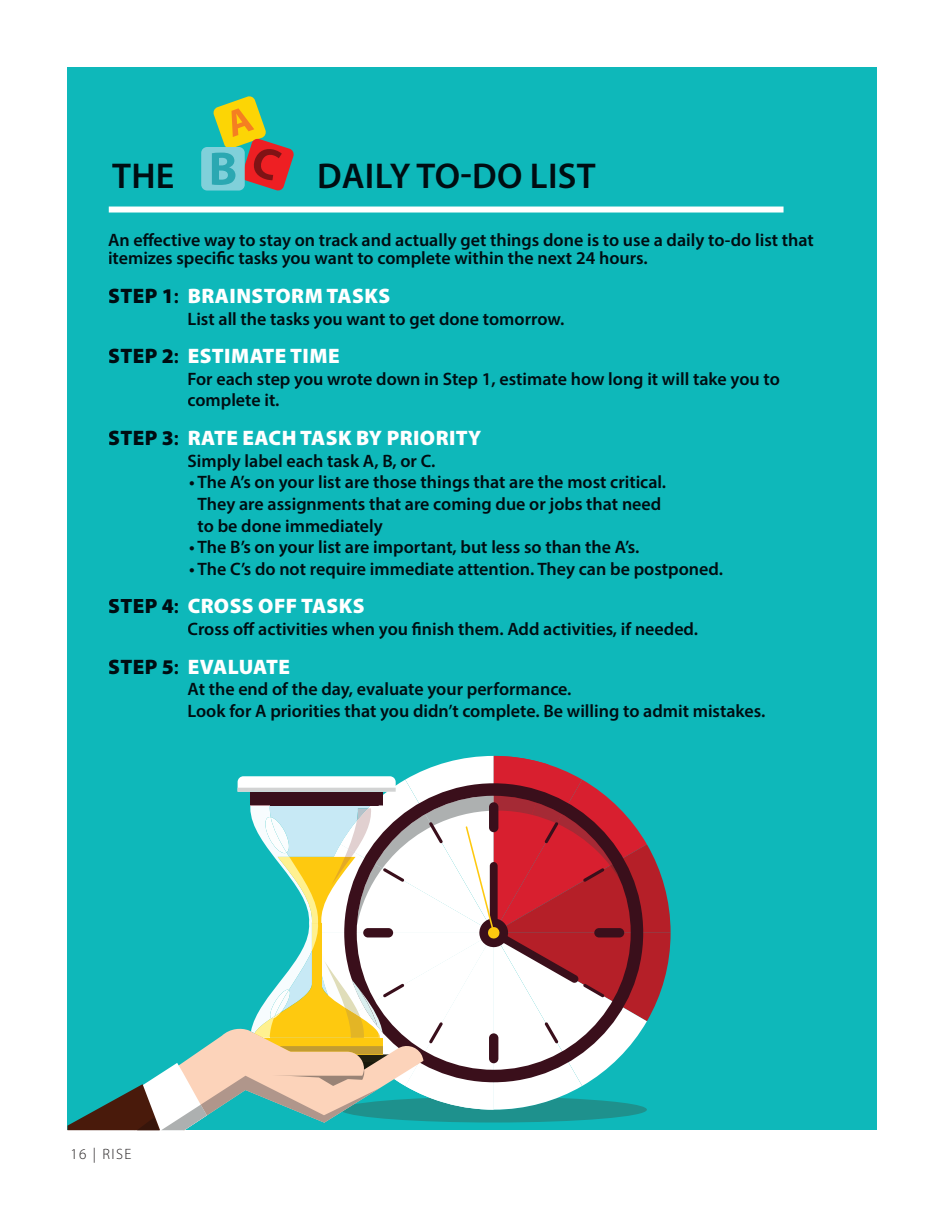
<style>
.page{position:relative;width:945px;height:1215px;background:#fff}
.page>*{position:absolute;margin:0;border:0;box-sizing:border-box;transform-origin:0 0}
.t1{font:600 36px "Myriad Pro";letter-spacing:.01em;color:#000d12}
.t2{font:900 21px "Myriad Pro";letter-spacing:.02em;color:#fff}
.t3{font:600 18px/21.6px "Myriad Pro";color:#000d12}
.t4{font:300 15px "Myriad Pro";letter-spacing:.1em;color:#231f20}
.s1{color:#000d12}
.s2{font-weight:600;color:#000d12}
</style>
<div class="page">
<div style="left:68px;top:68px;width:810px;height:1062px;background:#0eb8ba"></div>
<svg style="left:68px;top:756px;width:603px;height:374px"></svg>
<div style="left:109px;top:207px;width:675px;height:6px;background:#fff"></div>
<div style="left:201px;top:147px;width:44px;height:44px;background:#80d0da;border-radius:6px"></div>
<svg style="left:212px;top:96px;width:82px;height:95px"></svg>
<h1 class="t1" style="left:112px;top:153px;width:64px">THE</h1>
<h1 class="t1" style="left:317px;top:153px;width:280px">DAILY TO-DO LIST</h1>
<p class="t3" style="left:108px;top:231px;width:707px;line-height:18px">An effective way to stay on track and actually get things done is to use a daily to-do list that itemizes specific tasks you want to complete within the next 24 hours.</p>
<p class="t2" style="left:108px;top:282px;width:283px"><span class="s1">STEP 1</span><span class="s2">:</span> BRAINSTORM TASKS</p>
<p class="t3" style="left:188px;top:307px;width:378px">List all the tasks you want to get done tomorrow.</p>
<p class="t2" style="left:108px;top:342px;width:233px"><span class="s1">STEP 2</span><span class="s2">:</span> ESTIMATE TIME</p>
<p class="t3" style="left:188px;top:368px;width:594px">For each step you wrote down in Step 1, estimate how long it will take you to complete it.</p>
<p class="t2" style="left:108px;top:424px;width:375px"><span class="s1">STEP 3</span><span class="s2">:</span> RATE EACH TASK BY PRIORITY</p>
<p class="t3" style="left:188px;top:450px;width:250px">Simply label each task A, B, or C.</p>
<p class="t3" style="left:198px;top:471px;width:470px;text-indent:-9px">• The A’s on your list are those things that are the most critical.<br>They are assignments that are coming due or jobs that need to be done immediately</p>
<p class="t3" style="left:189px;top:536px;width:452px">• The B’s on your list are important, but less so than the A’s.</p>
<p class="t3" style="left:189px;top:558px;width:535px">• The C’s do not require immediate attention. They can be postponed.</p>
<p class="t2" style="left:108px;top:592px;width:258px"><span class="s1">STEP 4</span><span class="s2">:</span> CROSS OFF TASKS</p>
<p class="t3" style="left:188px;top:618px;width:512px">Cross off activities when you finish them. Add activities, if needed.</p>
<p class="t2" style="left:108px;top:653px;width:183px"><span class="s1">STEP 5</span><span class="s2">:</span> EVALUATE</p>
<p class="t3" style="left:188px;top:678px;width:579px">At the end of the day, evaluate your performance.<br>Look for A priorities that you didn’t complete. Be willing to admit mistakes.</p>
<p class="t4" style="left:70px;top:1146px;width:63px">16 | RISE</p>
</div>
